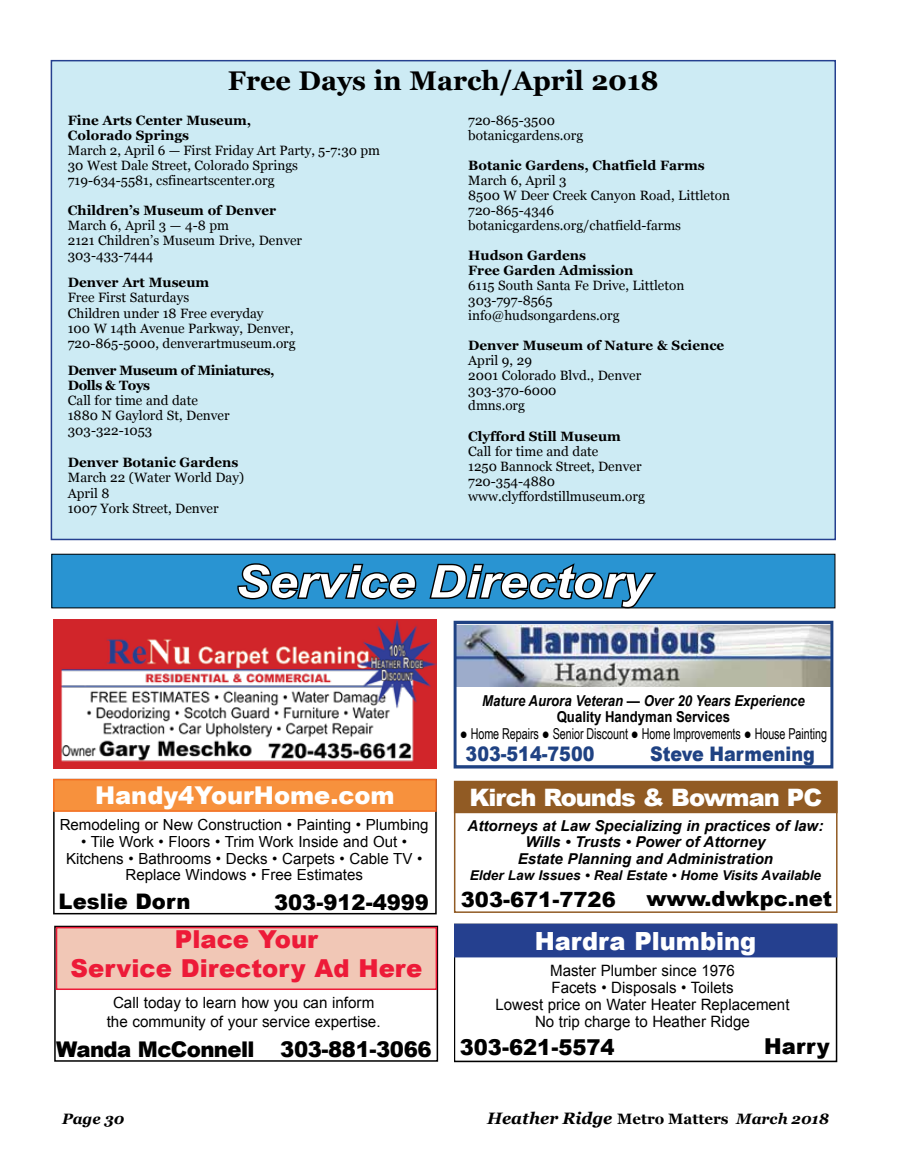
<style>
.page{position:relative;width:905px;height:1175px;background:#fff}
.page>*{position:absolute;margin:0;border:0;box-sizing:border-box;transform-origin:0 0}
.t1{font:italic 700 45px "Arial";color:#fff;scale:1.12 1}
.t2{font:700 27px "Georgia";color:#000}
.t3{font:900 25.05px "Arial";color:#fff;scale:.96 1}
.t4{font:900 24.75px/29.7px "Arial";color:#ed1a38;text-align:center}
.t5{font:900 24.45px "Arial";color:#fff}
.t6{font:900 24px "Arial";letter-spacing:-.04em;color:#fff}
.t7{font:900 21.9px "Arial";color:#000;scale:.96 1}
.t8{font:900 21.6px "Arial";letter-spacing:-.03em;color:#000}
.t9{font:900 21.45px "Arial";color:#000}
.t10{font:900 21px "Arial";color:#000}
.t11{font:900 20.1px "Arial";color:#1f4283;scale:.88 1}
.t12{font:italic 700 16.5px "Georgia";color:#000}
.t13{font:15.6px/17.2px "Arial";color:#000;text-align:center;scale:.96 1}
.t14{font:15.45px/18.6px "Arial";color:#000;text-align:center}
.t15{font:15.3px/16.8px "Arial";color:#000;text-align:center}
.t16{font:italic 700 15px/16.5px "Arial";color:#000;text-align:center}
.t17{font:15px "Arial Narrow";letter-spacing:-.005em;color:#000;scale:.88 1}
.t18{font:italic 700 15px "Arial";color:#000;scale:.88 1}
.t19{font:700 15px "Arial";color:#000;scale:.88 1}
.t20{font:italic 700 15px "Georgia";color:#000}
.t21{font:13.5px/15px "Georgia";color:#000}
.t22{font:700 13.5px/15px "Georgia";color:#000}
.t23{font:italic 700 13.5px "Arial";color:#000}
.t24{font:700 13.5px/15px "Georgia";letter-spacing:-.03em;color:#000}
.s1{font-family:"Georgia"}
.s2{font-style:normal;font-size:15px}
.s3{font-size:15px}
</style>
<div class="page">
<div style="left:52px;top:554px;width:783px;height:54px;background:#2994d2"></div>
<svg style="left:237px;top:563px;width:180px;height:37px"></svg>
<svg style="left:427px;top:563px;width:231px;height:46px"></svg>
<div style="left:52px;top:554px;width:783px;height:54px;border:1px solid #000"></div>
<div style="left:454px;top:923px;width:383px;height:139px;border:2px solid #000"></div>
<div style="left:454px;top:924px;width:382px;height:32px;background:#25408f"></div>
<div style="left:454px;top:923px;width:383px;height:34px;border:2px solid #25408f"></div>
<div style="left:53px;top:779px;width:383px;height:135px;border:2px solid #000"></div>
<div style="left:54px;top:779px;width:382px;height:32px;background:#f7913d"></div>
<div style="left:53px;top:779px;width:383px;height:33px;border:2px solid #f36f22"></div>
<div style="left:51px;top:60px;width:785px;height:480px;background:#cdebf4;border:2px solid #25408f"></div>
<img style="left:457px;top:626px;width:372px;height:60px">
<div style="left:453px;top:621px;width:380px;height:147px;border:3px solid #1f4283"></div>
<img style="left:53px;top:620px;width:383px;height:148px">
<div style="left:54px;top:925px;width:384px;height:136px;border:2px solid #000"></div>
<div style="left:56px;top:927px;width:380px;height:62px;background:#f1c7b6"></div>
<div style="left:56px;top:926px;width:381px;height:64px;border:2px solid #ed1a38"></div>
<div style="left:454px;top:781px;width:383px;height:132px;border:2px solid #915b24"></div>
<div style="left:454px;top:781px;width:382px;height:31px;background:#915b24"></div>
<div style="left:454px;top:781px;width:383px;height:32px;border:2px solid #915b24"></div>
<h2 class="t2" style="left:228px;top:63px;width:432px">Free Days in March/April 2018</h2>
<p class="t22" style="left:68px;top:113px;width:185px">Fine Arts Center Museum,<br>Colorado Springs</p>
<p class="t21" style="left:68px;top:143px;width:314px">March 2, April 6 — First Friday Art Party, 5-7:30 pm<br>30 West Dale Street, Colorado Springs<br>719-634-5581, csfineartscenter.org</p>
<p class="t22" style="left:68px;top:203px;width:210px">Children’s Museum of Denver</p>
<p class="t21" style="left:68px;top:218px;width:236px">March 6, April 3 — 4-8 pm<br>2121 Children’s Museum Drive, Denver<br>303-433-7444</p>
<p class="t22" style="left:68px;top:275px;width:143px">Denver Art Museum</p>
<p class="t21" style="left:68px;top:289px;width:197px;line-height:16.5px">Free First Saturdays<br>Children under 18 Free everyday</p>
<p class="t21" style="left:68px;top:321px;width:229px">100 W 14th Avenue Parkway, Denver,<br>720-865-5000, denverartmuseum.org</p>
<p class="t24" style="left:68px;top:363px;width:208px">Denver Museum of Miniatures,<br>Dolls &amp; Toys</p>
<p class="t21" style="left:68px;top:393px;width:163px">Call for time and date<br>1880 N Gaylord St, Denver<br>303-322-1053</p>
<p class="t22" style="left:68px;top:455px;width:172px">Denver Botanic Gardens</p>
<p class="t21" style="left:68px;top:469px;width:178px;line-height:16.5px">March 22 (Water World Day)<br>April 8</p>
<p class="t21" style="left:68px;top:501px;width:152px">1007 York Street, Denver</p>
<p class="t21" style="left:468px;top:113px;width:116px">720-865-3500 botanicgardens.org</p>
<p class="t22" style="left:468px;top:158px;width:238px">Botanic Gardens, Chatfield Farms</p>
<p class="t21" style="left:468px;top:173px;width:263px">March 6, April 3<br>8500 W Deer Creek Canyon Road, Littleton<br>720-865-4346 botanicgardens.org/chatfield-farms</p>
<p class="t22" style="left:468px;top:248px;width:167px">Hudson Gardens<br>Free Garden Admission</p>
<p class="t21" style="left:468px;top:278px;width:218px">6115 South Santa Fe Drive, Littleton<br>303-797-8565 info@hudsongardens.org</p>
<p class="t22" style="left:468px;top:338px;width:257px">Denver Museum of Nature &amp; Science</p>
<p class="t21" style="left:468px;top:353px;width:174px">April 9, 29<br>2001 Colorado Blvd., Denver<br>303-370-6000<br>dmns.org</p>
<p class="t22" style="left:468px;top:429px;width:154px">Clyfford Still Museum</p>
<p class="t21" style="left:468px;top:444px;width:178px">Call for time and date<br>1250 Bannock Street, Denver<br>720-354-4880 www.clyffordstillmuseum.org</p>
<h1 class="t1" style="left:235px;top:551px;width:372px">Service Directory</h1>
<h3 class="t5" style="left:95px;top:777px;width:301px">Handy4YourHome.com</h3>
<p class="t15" style="left:60px;top:816px;width:370px">Remodeling or New Construction • Painting • Plumbing</p>
<p class="t15" style="left:66px;top:833px;width:358px">• Tile Work • Floors • Trim Work Inside and Out •<br>Kitchens • Bathrooms • Decks • Carpets • Cable TV •<br>Replace Windows • Free Estimates</p>
<h3 class="t9" style="left:59px;top:885px;width:133px">Leslie Dorn</h3>
<h3 class="t9" style="left:274px;top:886px;width:156px">303-912-4999</h3>
<h3 class="t4" style="left:71px;top:923px;width:353px">Place Your<br>Service Directory Ad Here</h3>
<p class="t14" style="left:107px;top:993px;width:275px">Call today to learn how you can inform the community of your service expertise.</p>
<h3 class="t8" style="left:56px;top:1033px;width:377px">Wanda McConnell 303-881-3066</h3>
<p class="t18" style="left:482px;top:690px;width:368px">Mature Aurora Veteran — Over 20 Years Experience</p>
<p class="t19" style="left:556px;top:707px;width:199px">Quality Handyman Services</p>
<p class="t17" style="left:460px;top:722px;width:419px"><span class="s1">●</span> Home Repairs <span class="s1">●</span> Senior Discount <span class="s1">●</span> Home Improvements <span class="s1">●</span> House Painting</p>
<h3 class="t11" style="left:465px;top:739px;width:148px">303-514-7500</h3>
<h3 class="t11" style="left:650px;top:739px;width:189px">Steve Harmening</h3>
<h3 class="t6" style="left:469px;top:779px;width:354px">Kirch Rounds &amp; Bowman PC</h3>
<p class="t16" style="left:467px;top:817px;width:357px">Attorneys at Law Specializing in practices of law:<br>Wills • Trusts • Power of Attorney<br>Estate Planning and Administration</p>
<p class="t23" style="left:470px;top:866px;width:353px">Elder Law Issues • Real Estate • Home Visits Available</p>
<h3 class="t10" style="left:461px;top:884px;width:156px">303-671-7726</h3>
<h3 class="t10" style="left:646px;top:883px;width:187px">www.dwkpc.net</h3>
<h3 class="t3" style="left:534px;top:922px;width:232px">Hardra Plumbing</h3>
<p class="t13" style="left:495px;top:961px;width:308px">Master Plumber since 1976<br>Facets • Disposals • Toilets<br>Lowest price on Water Heater Replacement<br>No trip charge to Heather Ridge</p>
<h3 class="t7" style="left:460px;top:1031px;width:163px">303-621-5574</h3>
<h3 class="t7" style="left:764px;top:1030px;width:70px">Harry</h3>
<p class="t20" style="left:62px;top:1109px;width:64px">Page 30</p>
<p class="t12" style="left:487px;top:1107px;width:343px">Heather Ridge <span class="s2">Metro Matters</span> <span class="s3">March 2018</span></p>
</div>
